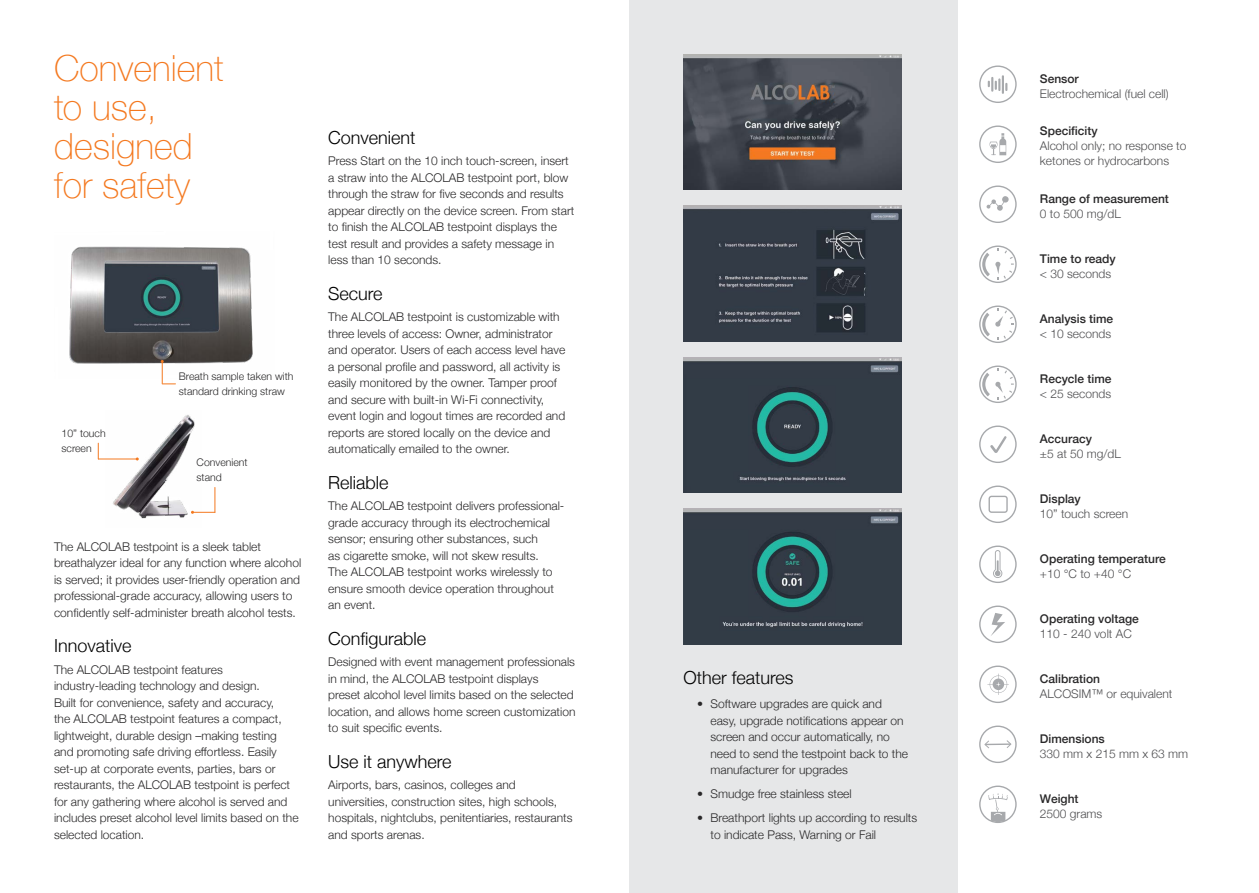
<style>
.page{position:relative;width:1259px;height:893px;background:#fff}
.page>*{position:absolute;margin:0;border:0;box-sizing:border-box;transform-origin:0 0}
.t1{font:100 36px/39px "Helvetica Neue";color:#f47920}
.t2{font:300 18px "Helvetica Neue";color:#000}
.t3{font:300 12px/16.5px "Helvetica Neue";color:#292829}
.t4{font:300 12px/15px "Helvetica Neue";color:#4d4d4f}
.t5{font:500 12px "Helvetica Neue";color:#292829}
.t6{font:300 10.5px/15px "Helvetica Neue";color:#292829}
</style>
<div class="page">
<img style="left:69px;top:246px;width:184px;height:118px">
<img style="left:105px;top:415px;width:90px;height:104px">
<svg style="left:191px;top:487px;width:24px;height:27px"></svg>
<svg style="left:161px;top:360px;width:14px;height:24px"></svg>
<hr style="left:98px;top:459px;width:39px;height:1px;background:#f47920">
<svg style="left:98px;top:443px;width:1px;height:16px"></svg>
<div style="left:629px;top:0;width:328px;height:893px;background:#e6e7e8"></div>
<img style="left:683px;top:54px;width:218px;height:136px">
<img style="left:683px;top:206px;width:218px;height:135px">
<img style="left:683px;top:508px;width:218px;height:136px">
<img style="left:683px;top:357px;width:218px;height:136px">
<svg style="left:979px;top:65px;width:37px;height:38px"></svg>
<svg style="left:979px;top:125px;width:37px;height:38px"></svg>
<svg style="left:979px;top:185px;width:37px;height:38px"></svg>
<svg style="left:979px;top:245px;width:37px;height:38px"></svg>
<svg style="left:979px;top:305px;width:37px;height:38px"></svg>
<svg style="left:979px;top:365px;width:37px;height:38px"></svg>
<svg style="left:979px;top:425px;width:37px;height:38px"></svg>
<svg style="left:979px;top:485px;width:37px;height:38px"></svg>
<svg style="left:979px;top:545px;width:37px;height:38px"></svg>
<svg style="left:979px;top:605px;width:37px;height:38px"></svg>
<svg style="left:979px;top:665px;width:37px;height:38px"></svg>
<svg style="left:979px;top:725px;width:37px;height:38px"></svg>
<svg style="left:979px;top:785px;width:37px;height:38px"></svg>
<h1 class="t1" style="left:54px;top:47px;width:171px">Convenient to use, designed for safety</h1>
<p class="t6" style="left:62px;top:425px;width:46px">10” touch screen</p>
<p class="t6" style="left:179px;top:368px;width:116px">Breath sample taken with standard drinking straw</p>
<p class="t6" style="left:197px;top:454px;width:52px">Convenient stand</p>
<p class="t3" style="left:54px;top:537px;width:249px">The ALCOLAB testpoint is a sleek tablet breathalyzer ideal for any function where alcohol is served; it provides user‑friendly operation and professional‑grade accuracy, allowing users to confidently self-administer breath alcohol tests.</p>
<h2 class="t2" style="left:54px;top:631px;width:79px">Innovative</h2>
<p class="t3" style="left:54px;top:660px;width:246px">The ALCOLAB testpoint features industry‑leading technology and design.<br>Built for convenience, safety and accuracy,<br>the ALCOLAB testpoint features a compact, lightweight, durable design –making testing and promoting safe driving effortless. Easily set-up at corporate events, parties, bars or restaurants, the ALCOLAB testpoint is perfect for any gathering where alcohol is served and includes preset alcohol level limits based on the selected location.</p>
<h2 class="t2" style="left:328px;top:123px;width:89px">Convenient</h2>
<p class="t3" style="left:328px;top:152px;width:248px">Press Start on the 10 inch touch-screen, insert a straw into the ALCOLAB testpoint port, blow through the straw for five seconds and results appear directly on the device screen. From start to finish the ALCOLAB testpoint displays the test result and provides a safety message in less than 10 seconds.</p>
<h2 class="t2" style="left:328px;top:279px;width:56px">Secure</h2>
<p class="t3" style="left:328px;top:308px;width:238px">The ALCOLAB testpoint is customizable with three levels of access: Owner, administrator and operator. Users of each access level have a personal profile and password, all activity is easily monitored by the owner. Tamper proof and secure with built-in Wi-Fi connectivity, event login and logout times are recorded and reports are stored locally on the device and automatically emailed to the owner.</p>
<h2 class="t2" style="left:328px;top:468px;width:62px">Reliable</h2>
<p class="t3" style="left:328px;top:497px;width:238px">The ALCOLAB testpoint delivers professional&shy;grade accuracy through its electrochemical sensor; ensuring other substances, such<br>as cigarette smoke, will not skew results.<br>The ALCOLAB testpoint works wirelessly to ensure smooth device operation throughout an event.</p>
<h2 class="t2" style="left:328px;top:624px;width:100px">Configurable</h2>
<p class="t3" style="left:328px;top:653px;width:249px">Designed with event management professionals in mind, the ALCOLAB testpoint displays<br>preset alcohol level limits based on the selected location, and allows home screen customization to suit specific events.</p>
<h2 class="t2" style="left:328px;top:747px;width:125px">Use it anywhere</h2>
<p class="t3" style="left:328px;top:776px;width:246px">Airports, bars, casinos, colleges and universities, construction sites, high schools, hospitals, nightclubs, penitentiaries, restaurants and sports arenas.</p>
<h2 class="t2" style="left:683px;top:663px;width:112px">Other features</h2>
<p class="t3" style="left:710px;top:695px;width:199px;text-indent:-14px">• Software upgrades are quick and easy, upgrade notifications appear on screen and occur automatically, no need to send the testpoint back to the manufacturer for upgrades</p>
<p class="t3" style="left:697px;top:785px;width:156px">• Smudge free stainless steel</p>
<p class="t3" style="left:710px;top:809px;width:208px;text-indent:-14px">• Breathport lights up according to results to indicate Pass, Warning or Fail</p>
<p class="t5" style="left:1040px;top:69px;width:40px">Sensor</p>
<p class="t4" style="left:1040px;top:85px;width:130px">Electrochemical (fuel cell)</p>
<p class="t5" style="left:1040px;top:121px;width:59px">Specificity</p>
<p class="t4" style="left:1040px;top:137px;width:148px">Alcohol only; no response to ketones or hydrocarbons</p>
<p class="t5" style="left:1040px;top:189px;width:130px">Range of measurement</p>
<p class="t4" style="left:1040px;top:205px;width:82px">0 to 500 mg/dL</p>
<p class="t5" style="left:1040px;top:249px;width:77px">Time to ready</p>
<p class="t4" style="left:1040px;top:265px;width:73px">&lt; 30 seconds</p>
<p class="t5" style="left:1040px;top:309px;width:75px">Analysis time</p>
<p class="t4" style="left:1040px;top:325px;width:73px">&lt; 10 seconds</p>
<p class="t5" style="left:1040px;top:369px;width:73px">Recycle time</p>
<p class="t4" style="left:1040px;top:385px;width:73px">&lt; 25 seconds</p>
<p class="t5" style="left:1040px;top:429px;width:54px">Accuracy</p>
<p class="t4" style="left:1040px;top:445px;width:82px">±5 at 50 mg/dL</p>
<p class="t5" style="left:1040px;top:489px;width:42px">Display</p>
<p class="t4" style="left:1040px;top:505px;width:90px">10” touch screen</p>
<p class="t5" style="left:1040px;top:549px;width:127px">Operating temperature</p>
<p class="t4" style="left:1040px;top:565px;width:93px">+10 °C to +40 °C</p>
<p class="t5" style="left:1040px;top:609px;width:100px">Operating voltage</p>
<p class="t4" style="left:1040px;top:625px;width:93px">110 - 240 volt AC</p>
<p class="t5" style="left:1040px;top:669px;width:62px">Calibration</p>
<p class="t4" style="left:1040px;top:685px;width:134px">ALCOSIM™ or equivalent</p>
<p class="t5" style="left:1040px;top:729px;width:66px">Dimensions</p>
<p class="t4" style="left:1040px;top:745px;width:150px">330 mm x 215 mm x 63 mm</p>
<p class="t5" style="left:1040px;top:789px;width:40px">Weight</p>
<p class="t4" style="left:1040px;top:805px;width:64px">2500 grams</p>
</div>
